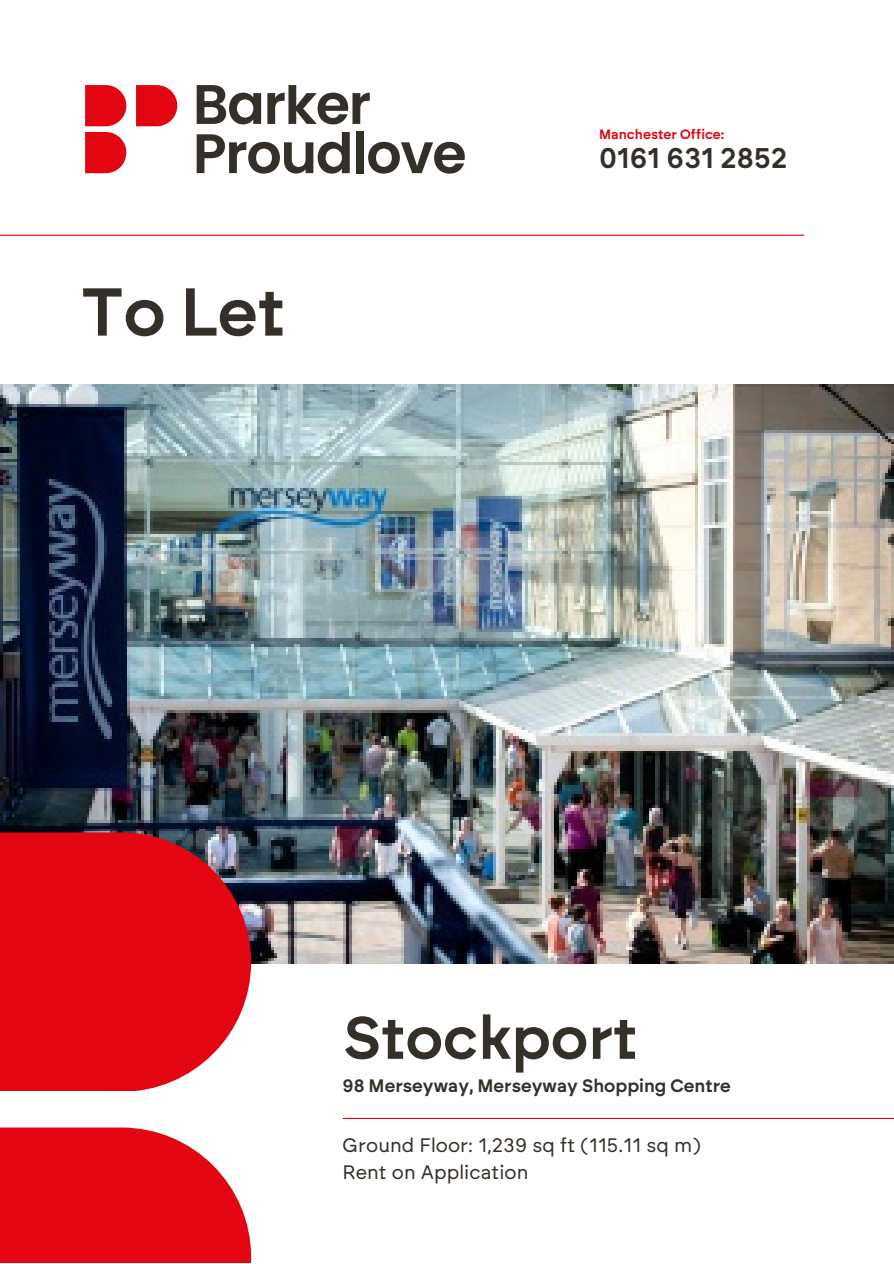
<style>
.page{position:relative;width:894px;height:1264px;background:#fff}
.page>*{position:absolute;margin:0;border:0;box-sizing:border-box;transform-origin:0 0}
.t1{font:600 67.5px "Brockmann";color:#352f29}
.t2{font:600 60px "Brockmann";color:#352f29}
.t3{font:600 28.5px "Brockmann";color:#352f29}
.t4{font:19.5px/27px "Brockmann";color:#352f29}
.t5{font:600 18px "Brockmann";color:#352f29}
.t6{font:600 13.5px "Brockmann";color:#e30512}
</style>
<div class="page">
<img style="left:0;top:385px;width:893px;height:578px">
<svg style="left:0;top:832px;width:251px;height:259px;fill:#e30512"></svg>
<svg style="left:0;top:1127px;width:251px;height:136px"></svg>
<hr style="left:342px;top:1117px;width:551px;height:1px;background:#e30512">
<svg style="left:85px;top:132px;width:41px;height:41px"></svg>
<svg style="left:85px;top:85px;width:41px;height:41px"></svg>
<svg style="left:136px;top:85px;width:41px;height:41px"></svg>
<svg style="left:196px;top:85px;width:65px;height:39px"></svg>
<svg style="left:267px;top:85px;width:102px;height:39px"></svg>
<svg style="left:196px;top:132px;width:153px;height:42px"></svg>
<div style="left:356px;top:132px;width:7px;height:41px;background:#352f29"></div>
<svg style="left:368px;top:142px;width:96px;height:32px"></svg>
<hr style="left:0;top:235px;width:804px;height:1px;background:#e30512">
<p class="t1" style="left:81px;top:271px;width:205px">To Let</p>
<h3 class="t6" style="left:599px;top:126px;width:127px">Manchester Office:</h3>
<h4 class="t3" style="left:599px;top:141px;width:190px">0161 631 2852</h4>
<h1 class="t2" style="left:342px;top:1001px;width:296px">Stockport</h1>
<h2 class="t5" style="left:342px;top:1074px;width:389px">98 Merseyway, Merseyway Shopping Centre</h2>
<p class="t4" style="left:342px;top:1131px;width:360px">Ground Floor: 1,239 sq ft (115.11 sq m)<br>Rent on Application</p>
</div>
